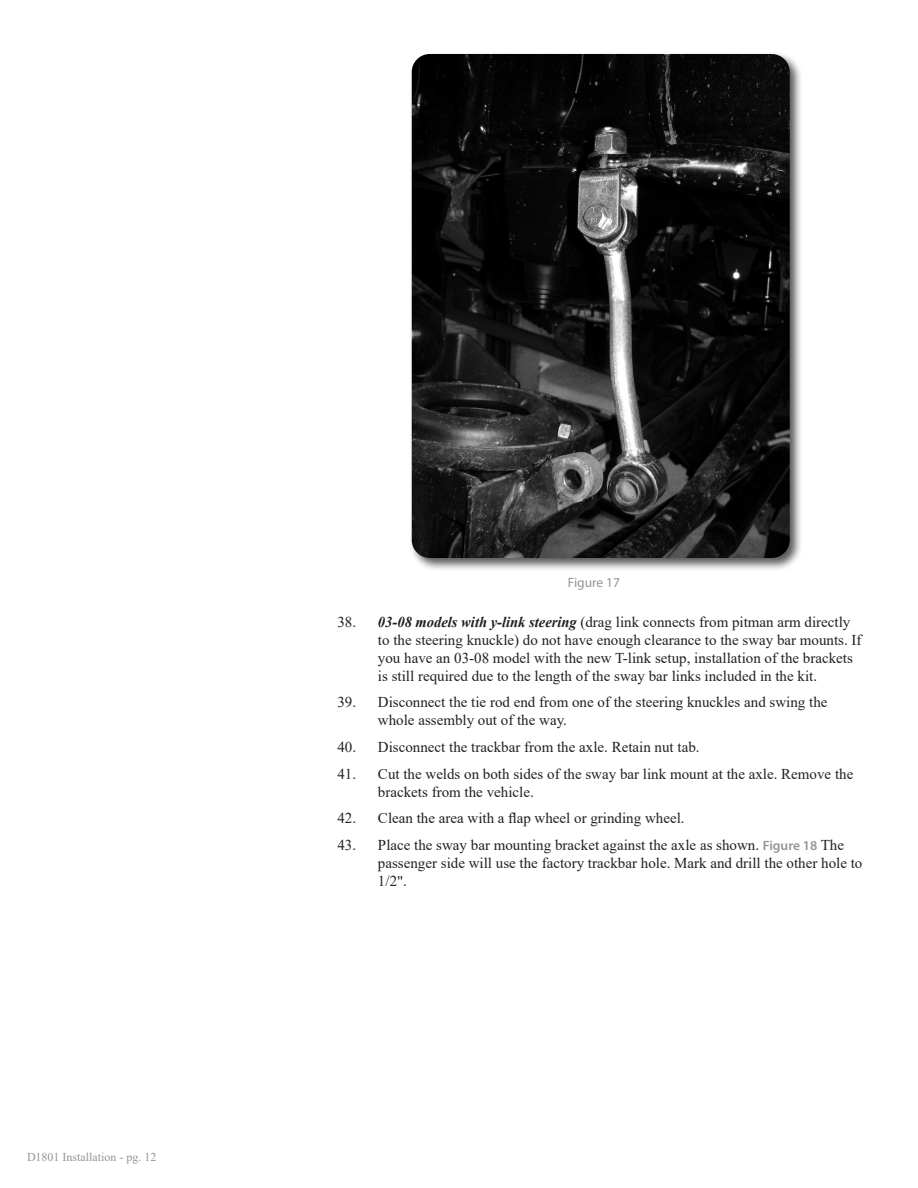
<style>
.page{position:relative;width:918px;height:1188px;background:#fff}
.page>*{position:absolute;margin:0;border:0;box-sizing:border-box;transform-origin:0 0}
.t1{font:15px/18px "Times New Roman";color:#231f20}
.t2{font:13.5px "Myriad Pro";color:#939598}
.t3{font:12px "Times New Roman";color:#939598}
.s1{font-weight:700;font-style:italic}
.s2{font-family:"Myriad Pro";font-weight:600;font-size:13.5px;color:#939598}
</style>
<div class="page">
<div style="left:409px;top:51px;width:394px;height:521px;background:#231f20;opacity:.75"></div>
<img style="left:412px;top:54px;width:378px;height:504px">
<p class="t3" style="left:27px;top:1149px;width:131px">D1801 Installation - pg. 12</p>
<p class="t2" style="left:568px;top:574px;width:54px">Figure 17</p>
<p class="t1" style="left:378px;top:612px;width:485px;text-indent:-40px">38. <span class="s1">03-08 models with y-link steering</span> (drag link connects from pitman arm directly to the steering knuckle) do not have enough clearance to the sway bar mounts. If you have an 03-08 model with the new T-link setup, installation of the brackets is still required due to the length of the sway bar links included in the kit.</p>
<p class="t1" style="left:378px;top:693px;width:451px;text-indent:-40px">39. Disconnect the tie rod end from one of the steering knuckles and swing the whole assembly out of the way.</p>
<p class="t1" style="left:337px;top:738px;width:364px">40. Disconnect the trackbar from the axle. Retain nut tab.</p>
<p class="t1" style="left:378px;top:764px;width:477px;text-indent:-40px">41. Cut the welds on both sides of the sway bar link mount at the axle. Remove the brackets from the vehicle.</p>
<p class="t1" style="left:337px;top:809px;width:349px">42. Clean the area with a flap wheel or grinding wheel.</p>
<p class="t1" style="left:378px;top:835px;width:486px;text-indent:-40px">43. Place the sway bar mounting bracket against the axle as shown. <span class="s2">Figure 18</span> The passenger side will use the factory trackbar hole. Mark and drill the other hole to<br>1/2".</p>
</div>
